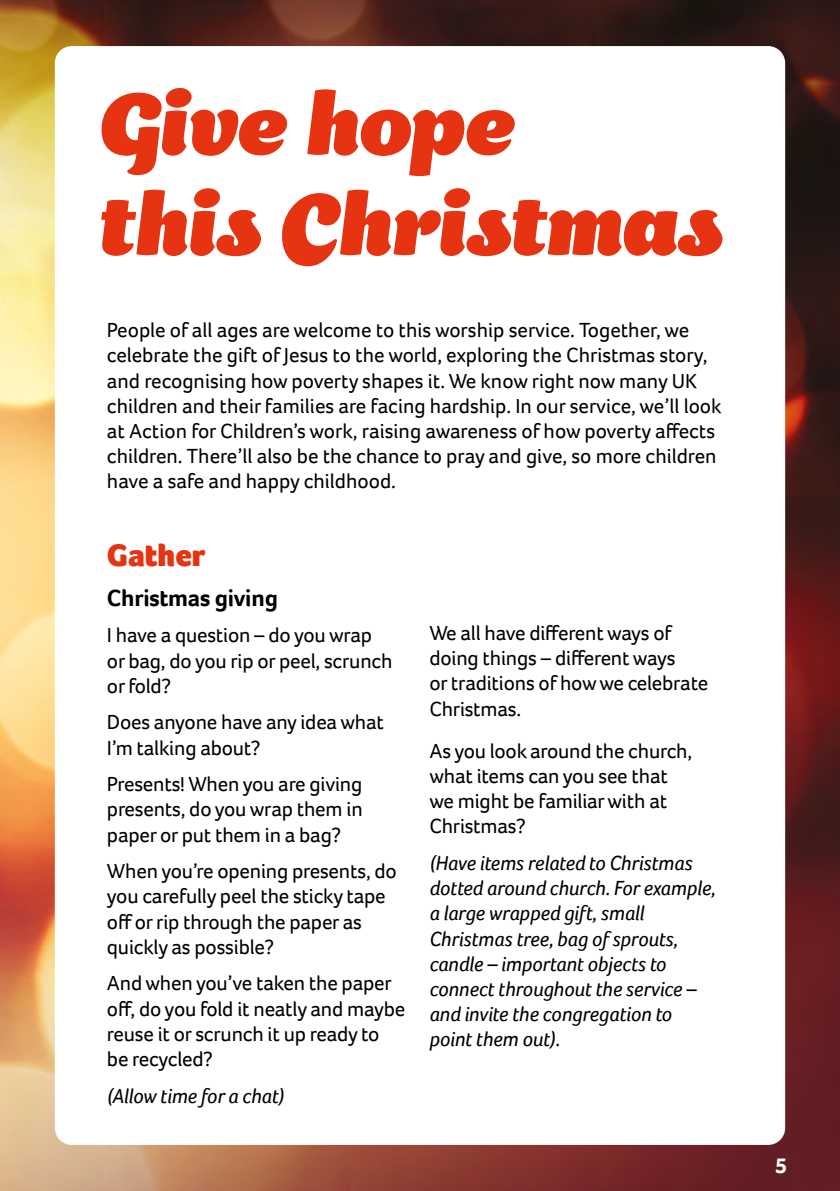
<style>
.page{position:relative;width:840px;height:1191px;background:#fff}
.page>*{position:absolute;margin:0;border:0;box-sizing:border-box;transform-origin:0 0}
.t1{font:italic 800 84.6px/100.2px "Appetite Pro";letter-spacing:.005em;color:#e63312}
.t2{font:900 32px "Foco";color:#e63312}
.t3{font:700 24px "Foco";letter-spacing:-.01em;color:#000}
.t4{font:700 22px "Foco";color:#fff}
.t5{font:21px/25.2px "Foco";letter-spacing:-.01em;color:#000}
.t6{font:italic 21px/25.2px "Foco";letter-spacing:-.01em;color:#000}
</style>
<div class="page">
<img style="left:0;top:0;width:839px;height:1191px">
<div style="left:55px;top:46px;width:729px;height:1098px;background:#fff;border-radius:17px"></div>
<h1 class="t1" style="left:100px;top:80px;width:623px">Give hope<br>this Christmas</h1>
<p class="t5" style="left:107px;top:317px;width:615px">People of all ages are welcome to this worship service. Together, we celebrate the gift of Jesus to the world, exploring the Christmas story, and recognising how poverty shapes it. We know right now many UK children and their families are facing hardship. In our service, we’ll look at Action for Children’s work, raising awareness of how poverty affects children. There’ll also be the chance to pray and give, so more children have a safe and happy childhood.</p>
<h2 class="t2" style="left:107px;top:534px;width:100px">Gather</h2>
<p class="t3" style="left:107px;top:582px;width:172px">Christmas giving</p>
<p class="t5" style="left:107px;top:622px;width:287px">I have a question – do you wrap or bag, do you rip or peel, scrunch or fold?</p>
<p class="t5" style="left:107px;top:709px;width:278px">Does anyone have any idea what<br>I’m talking about?</p>
<p class="t5" style="left:107px;top:771px;width:257px;text-align:justify">Presents! When you are giving presents, do you wrap them in paper or put them in a bag?</p>
<p class="t5" style="left:107px;top:858px;width:291px">When you’re opening presents, do you carefully peel the sticky tape off or rip through the paper as quickly as possible?</p>
<p class="t5" style="left:107px;top:970px;width:300px">And when you’ve taken the paper off, do you fold it neatly and maybe reuse it or scrunch it up ready to be recycled?</p>
<p class="t6" style="left:107px;top:1082px;width:179px">(Allow time for a chat)</p>
<p class="t5" style="left:429px;top:620px;width:280px">We all have different ways of doing things – different ways<br>or traditions of how we celebrate<br>Christmas.</p>
<p class="t5" style="left:429px;top:738px;width:264px">As you look around the church, what items can you see that we might be familiar with at<br>Christmas?</p>
<p class="t6" style="left:429px;top:850px;width:288px">(Have items related to Christmas dotted around church. For example, a large wrapped gift, small<br>Christmas tree, bag of sprouts, candle – important objects to connect throughout the service – and invite the congregation to point them out).</p>
<p class="t4" style="left:774px;top:1150px;width:14px">5</p>
</div>
